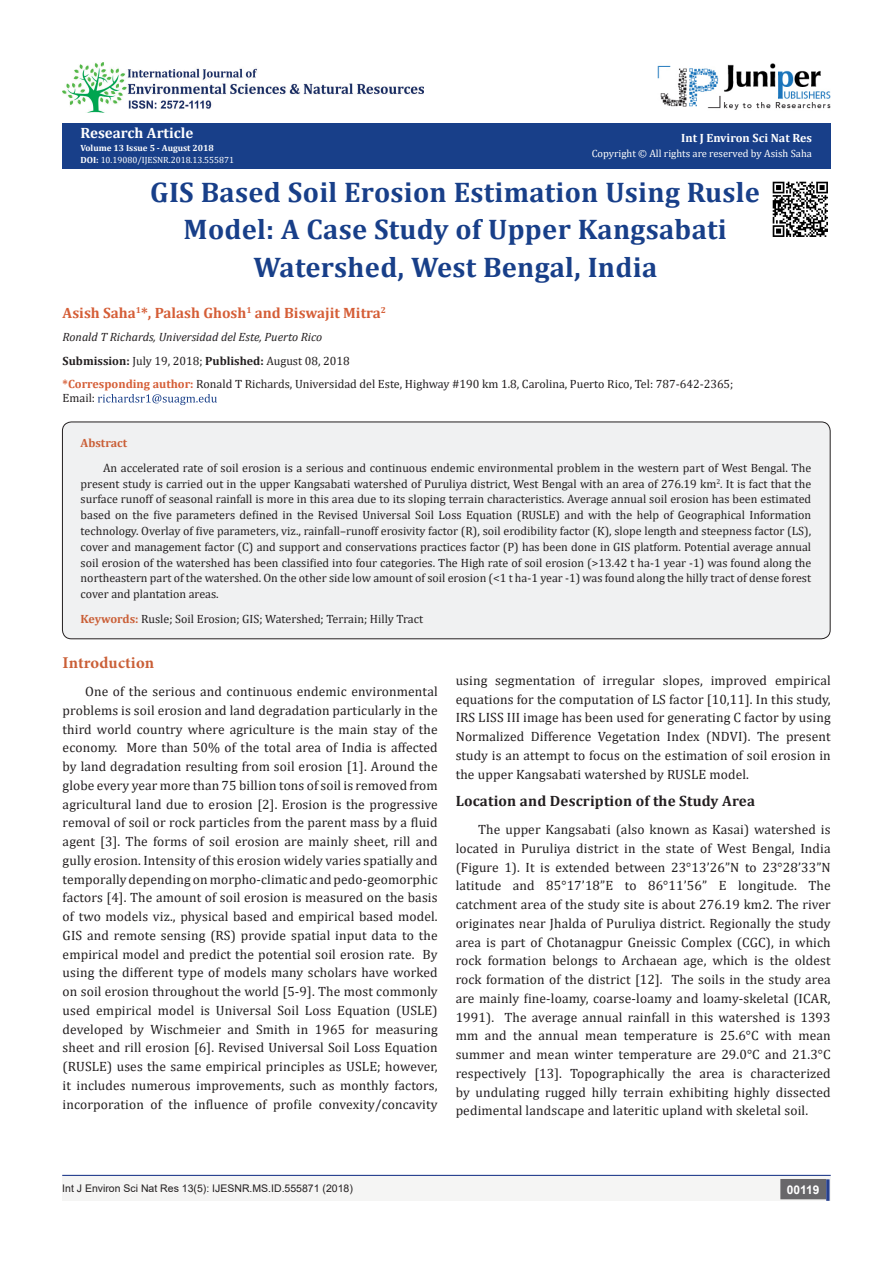
<style>
.page{position:relative;width:893px;height:1263px;background:#fff}
.page>*{position:absolute;margin:0;border:0;box-sizing:border-box;transform-origin:0 0}
.t1{font:700 28.5px "Cambria";letter-spacing:.01em;color:#183f89}
.t2{font:700 16.5px "Minion Pro";letter-spacing:.005em;color:#ca5f37}
.t3{font:700 15px "Cambria";color:#d55e37}
.t4{font:700 15px "Cambria";letter-spacing:.01em;color:#231f20}
.t5{font:700 15px "Cambria";color:#fff}
.t6{font:13.5px/18.8px "Cambria";letter-spacing:.01em;color:#231f20;text-align:justify}
.t7{font:12px/15.8px "Cambria";color:#231f20}
.t8{font:italic 12px "Cambria";color:#231f20}
.t9{font:700 12px "Cambria";color:#fff}
.t10{font:700 12px "Cambria";color:#ca5f37}
.t11{font:700 12px "Arial";color:#fff}
.t12{font:10.5px "Arial";color:#231f20}
.t13{font:10.5px "Cambria";color:#fffefc}
.t14{font:9px "Cambria";color:#fff}
.t15{font:700 9px "Cambria";color:#fff}
.s1{font-weight:700}
.s2{font-weight:700;color:#d55e37}
.s3{font-weight:700;color:#ca5f37}
</style>
<div class="page">
<svg style="left:98px;top:394px;width:119px;height:11px"></svg>
<div style="left:62px;top:1175px;width:494px;height:26px;background:#f5f5f4"></div>
<img style="left:657px;top:63px;width:173px;height:47px">
<div style="left:503px;top:1176px;width:328px;height:25px;background:#f5f5f4"></div>
<div style="left:781px;top:1180px;width:44px;height:18px;background:#68676a"></div>
<div style="left:780px;top:1179px;width:46px;height:20px;border:2px solid #68676a"></div>
<div style="left:826px;top:1179px;width:3px;height:22px;background:#253f8e;border:2px solid #253f8e"></div>
<hr style="left:62px;top:1175px;width:769px;height:1px;background:#253f8e">
<img style="left:62px;top:62px;width:362px;height:51px">
<div style="left:62px;top:124px;width:769px;height:45px;background:#183f89"></div>
<div style="left:62px;top:422px;width:768px;height:217px;background:#f0f1f2;border-radius:9px"></div>
<div style="left:62px;top:422px;width:768px;height:217px;border:1px solid #231f20;border-radius:9px"></div>
<img style="left:772px;top:181px;width:56px;height:56px">
<p class="t5" style="left:80px;top:123px;width:114px">Research Article</p>
<p class="t15" style="left:80px;top:141px;width:135px">Volume 13 Issue 5 - August 2018</p>
<p class="t14" style="left:80px;top:155px;width:155px"><span class="s1">DOI:</span> 10.19080/IJESNR.2018.13.555871</p>
<p class="t9" style="left:681px;top:129px;width:132px">Int J Environ Sci Nat Res</p>
<p class="t13" style="left:592px;top:148px;width:222px">Copyright © All rights are reserved by Asish Saha</p>
<p class="t1" style="left:150px;top:172px;width:611px">GIS Based Soil Erosion Estimation Using Rusle</p>
<p class="t1" style="left:184px;top:209px;width:545px">Model: A Case Study of Upper Kangsabati</p>
<p class="t1" style="left:253px;top:247px;width:405px">Watershed, West Bengal, India</p>
<p class="t3" style="left:63px;top:302px;width:325px">Asish Saha<sup>1</sup>*, Palash Ghosh<sup>1</sup> and Biswajit Mitra<sup>2</sup></p>
<p class="t8" style="left:63px;top:329px;width:261px">Ronald T Richards, Universidad del Este, Puerto Rico</p>
<p class="t7" style="left:63px;top:353px;width:289px"><span class="s1">Submission:</span> July 19, 2018; <span class="s1">Published:</span> August 08, 2018</p>
<p class="t7" style="left:63px;top:377px;width:672px;line-height:14.4px"><span class="s2">*Corresponding author:</span> Ronald T Richards, Universidad del Este, Highway #190 km 1.8, Carolina, Puerto Rico, Tel: 787-642-2365;<br>Email:</p>
<p class="t10" style="left:81px;top:435px;width:48px">Abstract</p>
<p class="t7" style="left:81px;top:460px;width:732px;text-align:justify;text-indent:22px">An accelerated rate of soil erosion is a serious and continuous endemic environmental problem in the western part of West Bengal. The present study is carried out in the upper Kangsabati watershed of Puruliya district, West Bengal with an area of 276.19 km<sup>2</sup>. It is fact that the surface runoff of seasonal rainfall is more in this area due to its sloping terrain characteristics. Average annual soil erosion has been estimated based on the five parameters defined in the Revised Universal Soil Loss Equation (RUSLE) and with the help of Geographical Information technology. Overlay of five parameters, viz., rainfall–runoff erosivity factor (R), soil erodibility factor (K), slope length and steepness factor (LS), cover and management factor (C) and support and conservations practices factor (P) has been done in GIS platform. Potential average annual soil erosion of the watershed has been classified into four categories. The High rate of soil erosion (&gt;13.42 t ha-1 year -1) was found along the northeastern part of the watershed. On the other side low amount of soil erosion (&lt;1 t ha-1 year -1) was found along the hilly tract of dense forest cover and plantation areas.</p>
<p class="t7" style="left:81px;top:611px;width:344px"><span class="s3">Keywords:</span> Rusle; Soil Erosion; GIS; Watershed; Terrain; Hilly Tract</p>
<p class="t2" style="left:63px;top:651px;width:93px">Introduction</p>
<p class="t6" style="left:63px;top:682px;width:377px;text-indent:22px">One of the serious and continuous endemic environmental problems is soil erosion and land degradation particularly in the third world country where agriculture is the main stay of the economy. More than 50% of the total area of India is affected by land degradation resulting from soil erosion [1]. Around the globe every year more than 75 billion tons of soil is removed from agricultural land due to erosion [2]. Erosion is the progressive removal of soil or rock particles from the parent mass by a fluid agent [3]. The forms of soil erosion are mainly sheet, rill and gully erosion. Intensity of this erosion widely varies spatially and temporally depending on morpho-climatic and pedo-geomorphic factors [4]. The amount of soil erosion is measured on the basis of two models viz., physical based and empirical based model.<br>GIS and remote sensing (RS) provide spatial input data to the empirical model and predict the potential soil erosion rate. By using the different type of models many scholars have worked on soil erosion throughout the world [5-9]. The most commonly used empirical model is Universal Soil Loss Equation (USLE) developed by Wischmeier and Smith in 1965 for measuring sheet and rill erosion [6]. Revised Universal Soil Loss Equation (RUSLE) uses the same empirical principles as USLE; however, it includes numerous improvements, such as monthly factors, incorporation of the influence of profile convexity/concavity</p>
<p class="t6" style="left:456px;top:671px;width:377px">using segmentation of irregular slopes, improved empirical equations for the computation of LS factor [10,11]. In this study, IRS LISS III image has been used for generating C factor by using Normalized Difference Vegetation Index (NDVI). The present study is an attempt to focus on the estimation of soil erosion in the upper Kangsabati watershed by RUSLE model.</p>
<p class="t4" style="left:456px;top:791px;width:301px">Location and Description of the Study Area</p>
<p class="t6" style="left:456px;top:820px;width:377px;text-indent:22px">The upper Kangsabati (also known as Kasai) watershed is located in Puruliya district in the state of West Bengal, India (Figure 1). It is extended between 23°13’26”N to 23°28’33”N latitude and 85°17’18”E to 86°11’56” E longitude. The catchment area of the study site is about 276.19 km2. The river originates near Jhalda of Puruliya district. Regionally the study area is part of Chotanagpur Gneissic Complex (CGC), in which rock formation belongs to Archaean age, which is the oldest rock formation of the district [12]. The soils in the study area are mainly fine-loamy, coarse-loamy and loamy-skeletal (ICAR, 1991). The average annual rainfall in this watershed is 1393 mm and the annual mean temperature is 25.6°C with mean summer and mean winter temperature are 29.0°C and 21.3°C respectively [13]. Topographically the area is characterized by undulating rugged hilly terrain exhibiting highly dissected pedimental landscape and lateritic upland with skeletal soil.</p>
<p class="t12" style="left:62px;top:1181px;width:292px">Int J Environ Sci Nat Res 13(5): IJESNR.MS.ID.555871 (2018)</p>
<p class="t11" style="left:787px;top:1181px;width:34px">00119</p>
</div>
